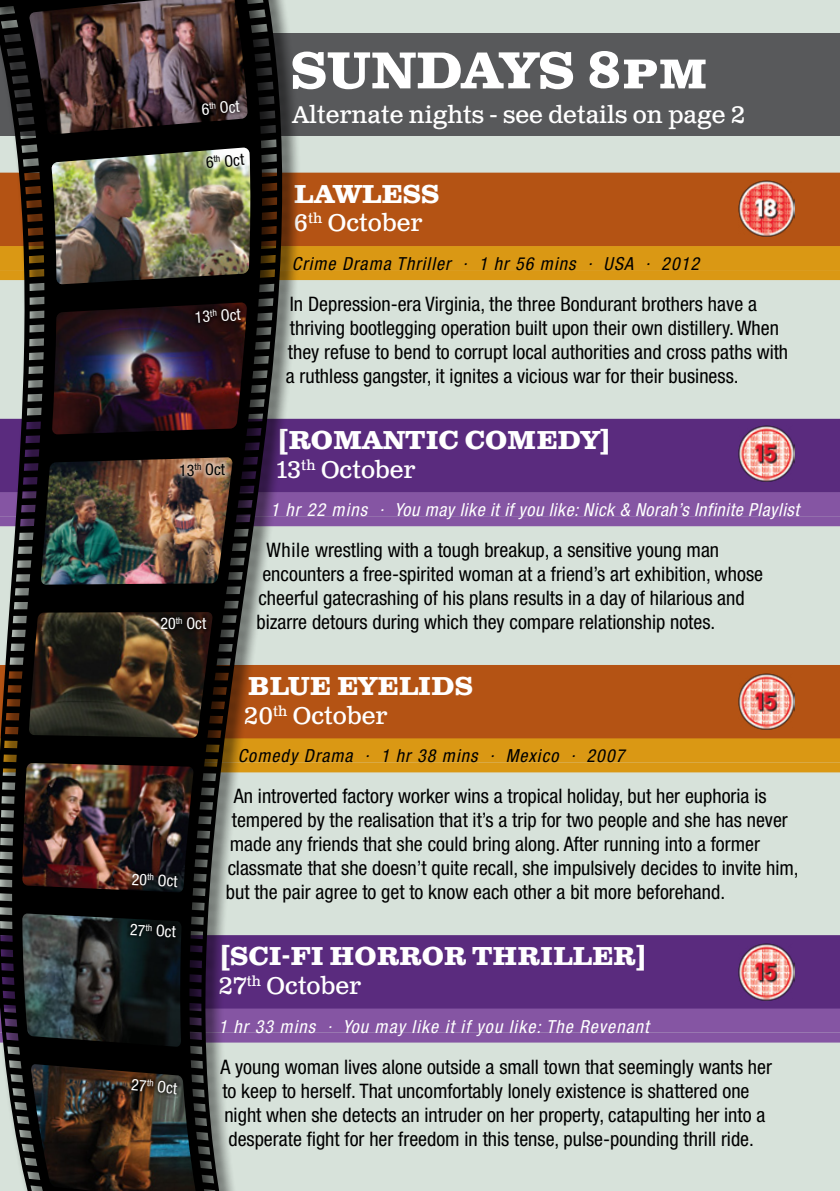
<style>
.page{position:relative;width:840px;height:1191px;background:#fff}
.page>*{position:absolute;margin:0;border:0;box-sizing:border-box;transform-origin:0 0}
.t1{font:700 52px "Clarendon Text Pro";color:#fff}
.t2{font:700 26px "Clarendon Text Pro";color:#fff}
.t3{font:24px "Clarendon Text Pro";color:#fff}
.t4{font:condensed 20px/24px "Helvetica Neue LT Std";color:#000}
.t5{font:italic condensed 18px "Helvetica Neue LT Std";letter-spacing:.06em;color:#000}
.t6{font:italic condensed 18px "Helvetica Neue LT Std";letter-spacing:.03em;color:#fff}
.t7{font:italic condensed 18px "Helvetica Neue LT Std";letter-spacing:.06em;color:#fff}
.t8{font:condensed 16px "Helvetica Neue LT Std";color:#fff}
.t9{font:condensed 16px "Helvetica Neue LT Std";color:#000}
</style>
<div class="page">
<div style="left:0;top:0;width:839px;height:1191px;background:#d7e2da"></div>
<div style="left:0;top:33px;width:839px;height:102px;background:#58595b"></div>
<div style="left:0;top:665px;width:839px;height:64px;background:#b45314"></div>
<div style="left:0;top:695px;width:839px;height:44px;background:#b45314"></div>
<div style="left:0;top:738px;width:839px;height:24px;background:#da9814"></div>
<div style="left:0;top:762px;width:839px;height:10px;background:#da9814"></div>
<div style="left:0;top:173px;width:839px;height:64px;background:#b45314"></div>
<div style="left:0;top:203px;width:839px;height:44px;background:#b45314"></div>
<div style="left:0;top:246px;width:839px;height:24px;background:#da9814"></div>
<div style="left:0;top:270px;width:839px;height:10px;background:#da9814"></div>
<div style="left:0;top:419px;width:839px;height:64px;background:#5a2b7e"></div>
<div style="left:0;top:449px;width:839px;height:44px;background:#5a2b7e"></div>
<div style="left:0;top:492px;width:839px;height:24px;background:#8555a3"></div>
<div style="left:0;top:516px;width:839px;height:10px;background:#8555a3"></div>
<img style="left:738px;top:425px;width:56px;height:57px">
<div style="left:0;top:935px;width:839px;height:64px;background:#5a2b7e"></div>
<div style="left:0;top:965px;width:839px;height:44px;background:#5a2b7e"></div>
<div style="left:0;top:1008px;width:839px;height:24px;background:#8555a3"></div>
<div style="left:0;top:1032px;width:839px;height:10px;background:#8555a3"></div>
<img style="left:738px;top:673px;width:56px;height:57px">
<img style="left:738px;top:943px;width:56px;height:57px">
<svg style="left:0;top:0;width:324px;height:1191px"></svg>
<img style="left:31px;top:1064px;width:164px;height:127px">
<img style="left:22px;top:913px;width:159px;height:134px">
<img style="left:22px;top:763px;width:172px;height:129px">
<img style="left:29px;top:612px;width:184px;height:126px">
<img style="left:41px;top:457px;width:191px;height:127px">
<img style="left:52px;top:302px;width:195px;height:132px">
<img style="left:51px;top:148px;width:200px;height:136px">
<img style="left:29px;top:0;width:218px;height:134px">
<svg style="left:197px;top:95px;width:47px;height:23px"></svg>
<svg style="left:202px;top:148px;width:46px;height:23px"></svg>
<svg style="left:176px;top:459px;width:53px;height:20px"></svg>
<svg style="left:128px;top:868px;width:54px;height:22px"></svg>
<svg style="left:157px;top:613px;width:53px;height:19px"></svg>
<svg style="left:127px;top:1073px;width:55px;height:24px"></svg>
<img style="left:738px;top:180px;width:56px;height:57px">
<svg style="left:191px;top:303px;width:54px;height:23px"></svg>
<svg style="left:126px;top:918px;width:54px;height:22px"></svg>
<p class="t8" style="left:201px;top:100px;width:40px;rotate:-4deg">6<sup>th</sup> Oct</p>
<p class="t9" style="left:205px;top:153px;width:40px;rotate:-4deg">6<sup>th</sup> Oct</p>
<h1 class="t1" style="left:290px;top:39px;width:418px">SUNDAYS 8pm</h1>
<p class="t3" style="left:292px;top:100px;width:454px">Alternate nights - see details on page 2</p>
<h2 class="t2" style="left:294px;top:178px;width:147px">LAWLESS</h2>
<p class="t3" style="left:294px;top:209px;width:130px">6<sup>th</sup> October</p>
<p class="t5" style="left:292px;top:253px;width:408px">Crime Drama Thriller · 1 hr 56 mins · USA · 2012</p>
<p class="t4" style="left:286px;top:292px;width:503px">In Depression-era Virginia, the three Bondurant brothers have a thriving bootlegging operation built upon their own distillery. When they refuse to bend to corrupt local authorities and cross paths with a ruthless gangster, it ignites a vicious war for their business.</p>
<p class="t9" style="left:179px;top:460px;width:47px">13<sup>th</sup> Oct</p>
<p class="t8" style="left:160px;top:614px;width:47px">20<sup>th</sup> Oct</p>
<h2 class="t2" style="left:278px;top:424px;width:332px">[ROMANTIC COMEDY]</h2>
<p class="t3" style="left:276px;top:455px;width:141px">13<sup>th</sup> October</p>
<p class="t6" style="left:270px;top:499px;width:530px">1 hr 22 mins · You may like it if you like: Nick &amp; Norah’s Infinite Playlist</p>
<p class="t4" style="left:266px;top:538px;width:454px">While wrestling with a tough breakup, a sensitive young man</p>
<p class="t4" style="left:262px;top:562px;width:502px">encounters a free-spirited woman at a friend’s art exhibition, whose</p>
<p class="t4" style="left:258px;top:586px;width:487px">cheerful gatecrashing of his plans results in a day of hilarious and</p>
<p class="t4" style="left:256px;top:610px;width:460px">bizarre detours during which they compare relationship notes.</p>
<p class="t8" style="left:132px;top:869px;width:47px;rotate:3deg">20<sup>th</sup> Oct</p>
<p class="t8" style="left:132px;top:1075px;width:47px;rotate:5deg">27<sup>th</sup> Oct</p>
<h2 class="t2" style="left:248px;top:670px;width:226px">BLUE EYELIDS</h2>
<p class="t3" style="left:244px;top:701px;width:145px">20<sup>th</sup> October</p>
<p class="t5" style="left:238px;top:745px;width:388px">Comedy Drama · 1 hr 38 mins · Mexico · 2007</p>
<p class="t4" style="left:234px;top:784px;width:534px">An introverted factory worker wins a tropical holiday, but her euphoria is</p>
<p class="t4" style="left:232px;top:808px;width:557px">tempered by the realisation that it’s a trip for two people and she has never</p>
<p class="t4" style="left:230px;top:832px;width:531px">made any friends that she could bring along. After running into a former</p>
<p class="t4" style="left:228px;top:856px;width:572px">classmate that she doesn’t quite recall, she impulsively decides to invite him,</p>
<p class="t4" style="left:226px;top:880px;width:500px">but the pair agree to get to know each other a bit more beforehand.</p>
<h2 class="t2" style="left:220px;top:940px;width:426px">[SCI-FI HORROR THRILLER]</h2>
<p class="t3" style="left:218px;top:971px;width:144px">27<sup>th</sup> October</p>
<p class="t7" style="left:218px;top:1015px;width:432px">1 hr 33 mins · You may like it if you like: The Revenant</p>
<p class="t4" style="left:220px;top:1054px;width:553px">A young woman lives alone outside a small town that seemingly wants her</p>
<p class="t4" style="left:222px;top:1078px;width:528px">to keep to herself. That uncomfortably lonely existence is shattered one</p>
<p class="t4" style="left:224px;top:1102px;width:542px">night when she detects an intruder on her property, catapulting her into a</p>
<p class="t4" style="left:228px;top:1126px;width:527px">desperate fight for her freedom in this tense, pulse-pounding thrill ride.</p>
</div>
